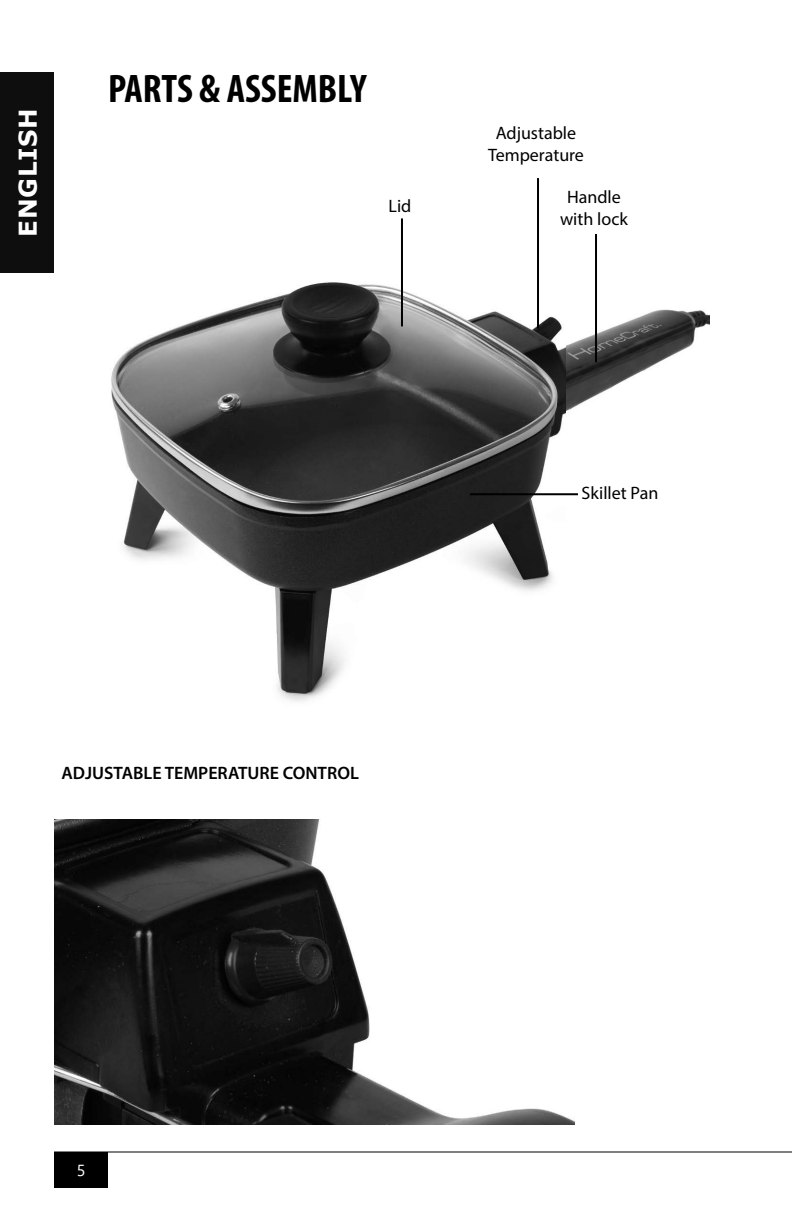
<style>
.page{position:relative;width:792px;height:1224px;background:#fff}
.page>*{position:absolute;margin:0;border:0;box-sizing:border-box;transform-origin:0 0}
.Chapter_Header{font:700 condensed 40px "Myriad Pro";color:#000}
.t1{font:700 24.4px "Verdana";letter-spacing:.03em;color:#fff}
.t2{font:18px/21.6px "Myriad Pro";color:#000;text-align:center}
.t3{font:600 18px "Myriad Pro";color:#000}
.t4{font:16px "Segoe UI";color:#fff}
</style>
<div class="page">
<div style="left:0;top:72px;width:54px;height:201px;background:#0e0e0e"></div>
<hr style="left:54px;top:1152px;width:738px;height:1px;background:#000">
<div style="left:54px;top:1152px;width:54px;height:36px;background:#000"></div>
<img style="left:566px;top:309px;width:144px;height:102px">
<img style="left:111px;top:282px;width:455px;height:420px">
<hr style="left:595px;top:234px;width:2px;height:128px;background:#000">
<hr style="left:401px;top:218px;width:2px;height:108px;background:#000">
<hr style="left:470px;top:493px;width:108px;height:2px;background:#000">
<hr style="left:537px;top:178px;width:2px;height:150px;background:#000">
<img style="left:54px;top:819px;width:521px;height:306px">
<h2 class="t1" style="left:11px;top:237px;width:130px;rotate:-90deg">ENGLISH</h2>
<p class="Chapter_Header" style="left:108px;top:64px;width:260px">PARTS &amp; ASSEMBLY</p>
<p class="t2" style="left:389px;top:194px;width:24px">Lid</p>
<p class="t2" style="left:488px;top:122px;width:97px">Adjustable<br>Temperature</p>
<p class="t2" style="left:560px;top:186px;width:69px">Handle with lock</p>
<p class="t2" style="left:582px;top:482px;width:78px">Skillet Pan</p>
<p class="t3" style="left:61px;top:761px;width:299px">ADJUSTABLE TEMPERATURE CONTROL</p>
<p class="t4" style="left:77px;top:1155px;width:10px">5</p>
</div>
